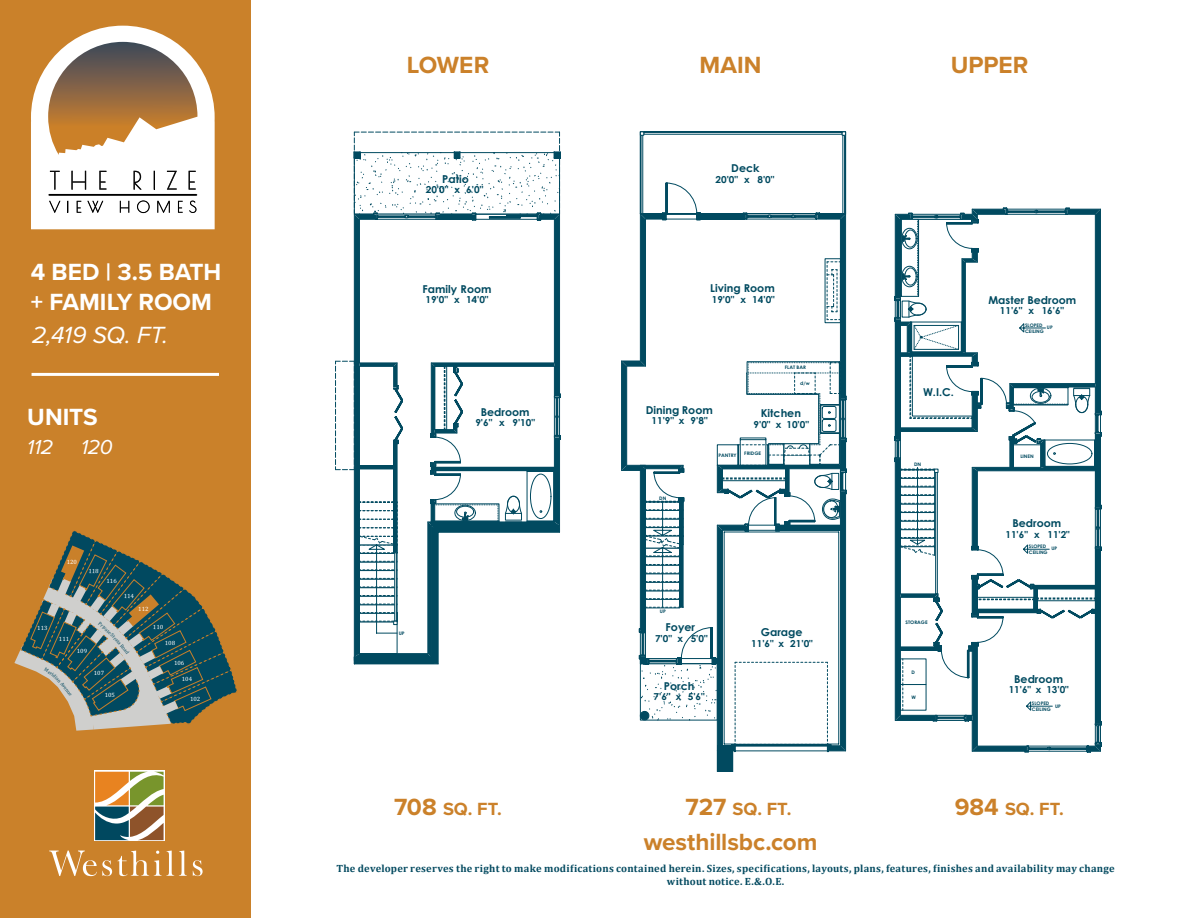
<style>
.page{position:relative;width:1188px;height:918px;background:#fff}
.page>*{position:absolute;margin:0;border:0;box-sizing:border-box;transform-origin:0 0}
.t1{font:700 24.3px "Proxima Nova";letter-spacing:-.005em;color:#cb812a}
.t2{font:700 24.3px/29.1px "Proxima Nova";color:#fff}
.t3{font:italic 24.3px "Proxima Nova";letter-spacing:-.01em;color:#fff}
.t4{font:italic 21px "Proxima Nova";letter-spacing:-.02em;color:#fff}
.t5{font:700 18.3px "Proxima Nova";color:#cb812a}
.t6{font:700 10.8px "Century Gothic";color:#014a60}
.t7{font:700 10.5px/12.6px "Cambria";letter-spacing:.025em;color:#044a60;text-align:center}
.t8{font:700 9.6px "Century Gothic";color:#014a60;scale:1.04 1}
.t9{font:700 9.6px "Century Gothic";color:#014a60}
.t10{font:700 9.6px "Century Gothic";color:#014a60;scale:1.05 1}
.t11{font:6.15px "Cambria";color:#fff}
.t12{font:700 4.8px/5.7px "Century Gothic";color:#014a60}
.t13{font:700 4.8px "Century Gothic";color:#014a60;scale:1.04 1}
.s1{font-size:24.3px}
</style>
<div class="page">
<div style="left:0;top:0;width:251px;height:918px;background:#ca812a"></div>
<hr style="left:32px;top:373px;width:187px;height:3px;background:#fff">
<svg style="left:49px;top:851px;width:138px;height:25px"></svg>
<svg style="left:193px;top:860px;width:10px;height:16px"></svg>
<svg style="left:94px;top:770px;width:71px;height:71px"></svg>
<svg style="left:95px;top:772px;width:69px;height:68px;background:#9b9169"></svg>
<svg style="left:335px;top:132px;width:226px;height:532px"></svg>
<div style="left:843px;top:135px;width:2px;height:79px;background:#fff;border:1px solid #014a60"></div>
<hr style="left:845px;top:132px;width:1px;height:82px;background:#014a60">
<hr style="left:640px;top:132px;width:1px;height:82px;background:#014a60">
<div style="left:644px;top:132px;width:198px;height:2px;background:#fff;border:1px solid #014a60"></div>
<svg style="left:622px;top:182px;width:225px;height:590px"></svg>
<hr style="left:621px;top:361px;width:1px;height:109px;background:#014a60">
<hr style="left:626px;top:366px;width:1px;height:99px;background:#014a60">
<svg style="left:894px;top:208px;width:208px;height:545px"></svg>
<svg style="left:31px;top:26px;width:184px;height:203px"></svg>
<hr style="left:49px;top:194px;width:147px;height:2px;background:#000">
<svg style="left:14px;top:530px;width:223px;height:201px"></svg>
<h1 class="t2" style="left:31px;top:257px;width:192px">4 BED | 3.5 BATH + FAMILY ROOM</h1>
<h1 class="t3" style="left:32px;top:317px;width:137px">2,419 SQ. FT.</h1>
<h1 class="t2" style="left:27px;top:401px;width:72px">UNITS</h1>
<h2 class="t4" style="left:27px;top:431px;width:27px">112</h2>
<h2 class="t4" style="left:81px;top:431px;width:33px">120</h2>
<p class="t11" style="left:67px;top:558px;width:12px">120</p>
<p class="t11" style="left:107px;top:577px;width:12px">116</p>
<p class="t11" style="left:37px;top:625px;width:12px">113</p>
<p class="t11" style="left:59px;top:635px;width:12px">111</p>
<p class="t11" style="left:77px;top:648px;width:12px">109</p>
<p class="t11" style="left:94px;top:669px;width:12px">107</p>
<p class="t11" style="left:105px;top:691px;width:12px">105</p>
<p class="t11" style="left:138px;top:605px;width:12px">112</p>
<p class="t11" style="left:174px;top:659px;width:12px">106</p>
<p class="t11" style="left:182px;top:675px;width:12px">104</p>
<p class="t11" style="left:190px;top:695px;width:12px">102</p>
<h1 class="t1" style="left:407px;top:47px;width:84px">LOWER</h1>
<h1 class="t1" style="left:700px;top:47px;width:63px">MAIN</h1>
<h1 class="t1" style="left:951px;top:47px;width:79px">UPPER</h1>
<p class="t6" style="left:442px;top:171px;width:28px">Patio</p>
<p class="t8" style="left:426px;top:183px;width:57px">20'0" x 6'0"</p>
<p class="t6" style="left:731px;top:160px;width:30px">Deck</p>
<p class="t8" style="left:715px;top:172px;width:58px">20'0" x 8'0"</p>
<p class="t6" style="left:423px;top:281px;width:70px">Family Room</p>
<p class="t8" style="left:425px;top:293px;width:62px">19'0" x 14'0"</p>
<p class="t6" style="left:710px;top:280px;width:66px">Living Room</p>
<p class="t8" style="left:712px;top:292px;width:62px">19'0" x 14'0"</p>
<p class="t6" style="left:988px;top:292px;width:89px">Master Bedroom</p>
<p class="t10" style="left:1000px;top:303px;width:63px">11'6" x 16'6"</p>
<p class="t12" style="left:1025px;top:322px;width:20px">SLOPED<br>CEILING</p>
<p class="t12" style="left:1047px;top:324px;width:7px">UP</p>
<p class="t13" style="left:785px;top:364px;width:22px">FLAT BAR</p>
<p class="t6" style="left:481px;top:404px;width:50px">Bedroom</p>
<p class="t8" style="left:475px;top:415px;width:59px">9'6" x 9'10"</p>
<p class="t6" style="left:646px;top:402px;width:68px">Dining Room</p>
<p class="t8" style="left:652px;top:413px;width:55px">11'9" x 9'8"</p>
<p class="t13" style="left:800px;top:379px;width:11px">d/w</p>
<p class="t6" style="left:761px;top:405px;width:42px">Kitchen</p>
<p class="t8" style="left:754px;top:417px;width:55px">9'0" x 10'0"</p>
<p class="t6" style="left:923px;top:384px;width:32px">W.I.C.</p>
<p class="t13" style="left:718px;top:452px;width:19px">PANTRY</p>
<p class="t13" style="left:744px;top:449px;width:18px">FRIDGE</p>
<p class="t12" style="left:1020px;top:453px;width:15px">LINEN</p>
<p class="t13" style="left:914px;top:460px;width:8px">DN</p>
<p class="t13" style="left:659px;top:494px;width:8px">DN</p>
<p class="t6" style="left:1012px;top:515px;width:50px">Bedroom</p>
<p class="t9" style="left:1006px;top:527px;width:66px">11'6" x 11'2"</p>
<p class="t12" style="left:1029px;top:543px;width:20px">SLOPED<br>CEILING</p>
<p class="t12" style="left:1051px;top:546px;width:7px">UP</p>
<p class="t13" style="left:660px;top:608px;width:7px">UP</p>
<p class="t6" style="left:666px;top:619px;width:31px">Foyer</p>
<p class="t8" style="left:655px;top:631px;width:52px">7'0" x 5'0"</p>
<p class="t13" style="left:399px;top:629px;width:7px">UP</p>
<p class="t6" style="left:761px;top:624px;width:43px">Garage</p>
<p class="t8" style="left:751px;top:636px;width:61px">11'6" x 21'0"</p>
<p class="t6" style="left:664px;top:678px;width:32px">Porch</p>
<p class="t8" style="left:654px;top:690px;width:51px">7'6" x 5'6"</p>
<p class="t12" style="left:906px;top:619px;width:24px">STORAGE</p>
<p class="t12" style="left:912px;top:669px;width:5px">D</p>
<p class="t12" style="left:912px;top:695px;width:6px">W</p>
<p class="t6" style="left:1014px;top:671px;width:50px">Bedroom</p>
<p class="t9" style="left:1009px;top:682px;width:62px">11'6" x 13'0"</p>
<p class="t12" style="left:1032px;top:700px;width:20px">SLOPED<br>CEILING</p>
<p class="t12" style="left:1055px;top:703px;width:7px">UP</p>
<h3 class="t5" style="left:394px;top:796px;width:109px"><span class="s1">708</span> SQ. FT.</h3>
<h3 class="t5" style="left:685px;top:796px;width:107px"><span class="s1">727</span> SQ. FT.</h3>
<h3 class="t5" style="left:955px;top:796px;width:111px"><span class="s1">984</span> SQ. FT.</h3>
<h1 class="t1" style="left:644px;top:823px;width:175px">westhillsbc.com</h1>
<p class="t7" style="left:336px;top:862px;width:780px">The developer reserves the right to make modifications contained herein. Sizes, specifications, layouts, plans, features, finishes and availability may change without notice. E.&amp;.O.E.</p>
</div>
